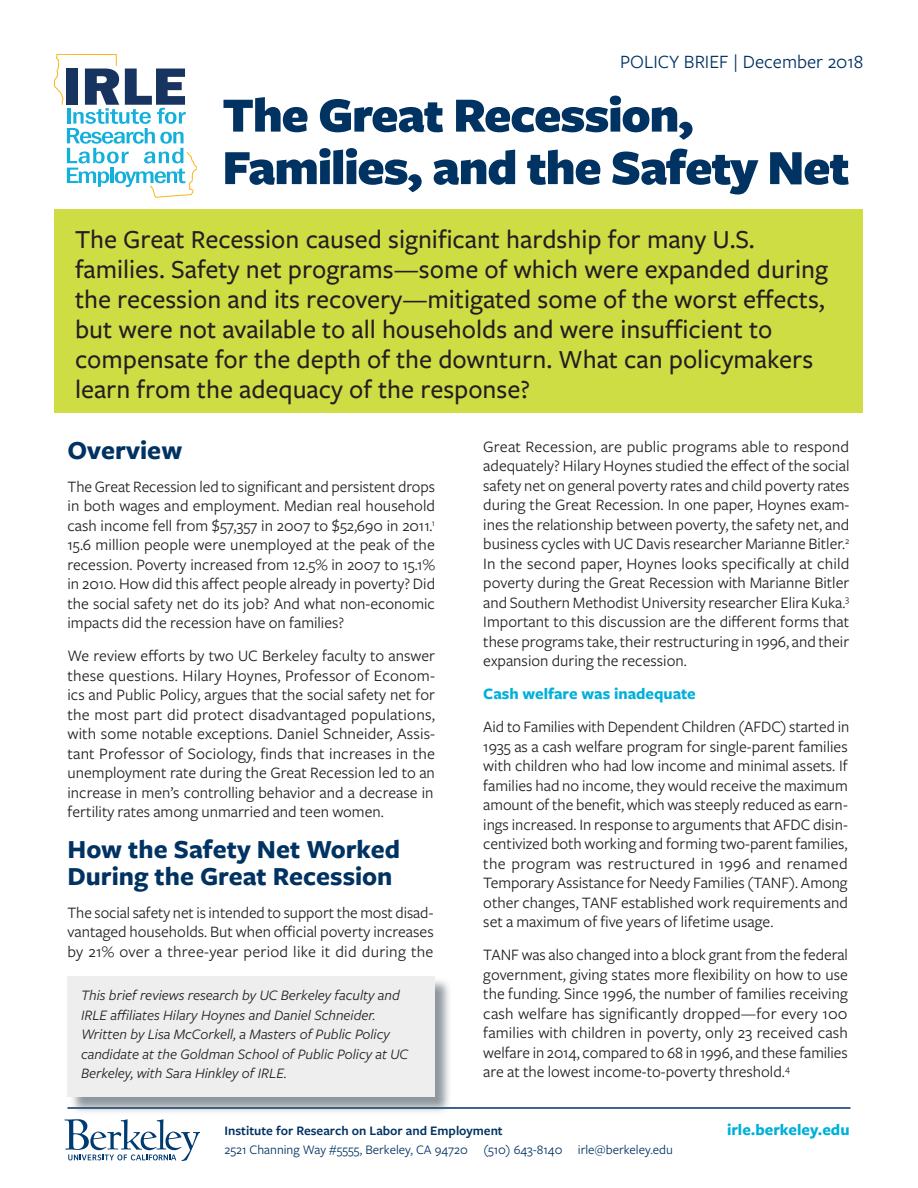
<style>
.page{position:relative;width:918px;height:1188px;background:#fff}
.page>*{position:absolute;margin:0;border:0;box-sizing:border-box;transform-origin:0 0}
.t1{font:900 51px "Freight Sans Pro";letter-spacing:-.025em;color:#003262}
.t2{font:500 27px/30px "Freight Sans Pro";color:#231f20}
.t3{font:700 27px/27px "Freight Sans Pro";color:#003262}
.t4{font:19.5px "Freight Sans Pro";color:#003262}
.IRLE_style{font:16.5px/19.5px "Freight Sans Pro";color:#231f20;text-align:justify}
.t5{font:700 16.5px "Freight Sans Pro";color:#00b0da}
.t6{font:italic 15px/19.5px "Freight Sans Pro";color:#231f20}
.t7{font:13.5px "Freight Sans Pro";color:#003262}
.t8{font:600 13.5px "Freight Sans Pro";color:#003262}
</style>
<div class="page">
<hr style="left:68px;top:1107px;width:782px;height:2px;background:#003262">
<div style="left:55px;top:210px;width:808px;height:203px;background:#cfdd45"></div>
<svg style="left:55px;top:54px;width:142px;height:144px"></svg>
<svg style="left:64px;top:1119px;width:136px;height:41px"></svg>
<div style="left:69px;top:978px;width:384px;height:137px;background:#46535e;opacity:.6"></div>
<div style="left:68px;top:976px;width:367px;height:121px;background:#eee"></div>
<p class="t4" style="left:620px;top:49px;width:245px">POLICY BRIEF | December 2018</p>
<p class="t1" style="left:222px;top:79px;width:473px">The Great Recession,</p>
<p class="t1" style="left:222px;top:132px;width:629px">Families, and the Safety Net</p>
<p class="t2" style="left:75px;top:224px;width:755px">The Great Recession caused significant hardship for many U.S. families. Safety net programs—some of which were expanded during the recession and its recovery—mitigated some of the worst effects, but were not available to all households and were insufficient to compensate for the depth of the downturn. What can policymakers learn from the adequacy of the response?</p>
<p class="t3" style="left:68px;top:436px;width:116px">Overview</p>
<p class="IRLE_style" style="left:68px;top:476px;width:369px">The Great Recession led to significant and persistent drops in both wages and employment. Median real household cash income fell from $57,357 in 2007 to $52,690 in 2011.<sup>1<br></sup>15.6 million people were unemployed at the peak of the recession. Poverty increased from 12.5% in 2007 to 15.1% in 2010. How did this affect people already in poverty? Did the social safety net do its job? And what non-economic impacts did the recession have on families?</p>
<p class="IRLE_style" style="left:68px;top:646px;width:369px">We review efforts by two UC Berkeley faculty to answer these questions. Hilary Hoynes, Professor of Econom&shy;ics and Public Policy, argues that the social safety net for the most part did protect disadvantaged populations, with some notable exceptions. Daniel Schneider, Assis&shy;tant Professor of Sociology, finds that increases in the unemployment rate during the Great Recession led to an increase in men’s controlling behavior and a decrease in fertility rates among unmarried and teen women.</p>
<p class="t3" style="left:68px;top:835px;width:334px">How the Safety Net Worked<br>During the Great Recession</p>
<p class="IRLE_style" style="left:68px;top:902px;width:368px">The social safety net is intended to support the most disad&shy;vantaged households. But when official poverty increases by 21% over a three-year period like it did during the</p>
<p class="t6" style="left:81px;top:985px;width:329px">This brief reviews research by UC Berkeley faculty and IRLE affiliates Hilary Hoynes and Daniel Schneider.<br>Written by Lisa McCorkell, a Masters of Public Policy candidate at the Goldman School of Public Policy at UC Berkeley, with Sara Hinkley of IRLE.</p>
<p class="IRLE_style" style="left:483px;top:436px;width:368px">Great Recession, are public programs able to respond adequately? Hilary Hoynes studied the effect of the social safety net on general poverty rates and child poverty rates during the Great Recession. In one paper, Hoynes exam&shy;ines the relationship between poverty, the safety net, and business cycles with UC Davis researcher Marianne Bitler.<sup>2<br></sup>In the second paper, Hoynes looks specifically at child poverty during the Great Recession with Marianne Bitler and Southern Methodist University researcher Elira Kuka.<sup>3<br></sup>Important to this discussion are the different forms that these programs take, their restructuring in 1996, and their expansion during the recession.</p>
<p class="t5" style="left:483px;top:683px;width:214px">Cash welfare was inadequate</p>
<p class="IRLE_style" style="left:483px;top:717px;width:368px">Aid to Families with Dependent Children (AFDC) started in 1935 as a cash welfare program for single-parent families with children who had low income and minimal assets. If families had no income, they would receive the maximum amount of the benefit, which was steeply reduced as earn&shy;ings increased. In response to arguments that AFDC disin&shy;centivized both working and forming two-parent families, the program was restructured in 1996 and renamed Temporary Assistance for Needy Families (TANF). Among other changes, TANF established work requirements and set a maximum of five years of lifetime usage.</p>
<p class="IRLE_style" style="left:483px;top:945px;width:366px">TANF was also changed into a block grant from the federal government, giving states more flexibility on how to use the funding. Since 1996, the number of families receiving cash welfare has significantly dropped—for every 100 families with children in poverty, only 23 received cash welfare in 2014, compared to 68 in 1996, and these families are at the lowest income-to-poverty threshold.<sup>4</sup></p>
<p class="t8" style="left:225px;top:1121px;width:280px">Institute for Research on Labor and Employment</p>
<p class="t5" style="left:727px;top:1118px;width:124px">irle.berkeley.edu</p>
<p class="t7" style="left:225px;top:1141px;width:450px">2521 Channing Way #5555, Berkeley, CA 94720 (510) 643-8140 irle@berkeley.edu</p>
</div>
